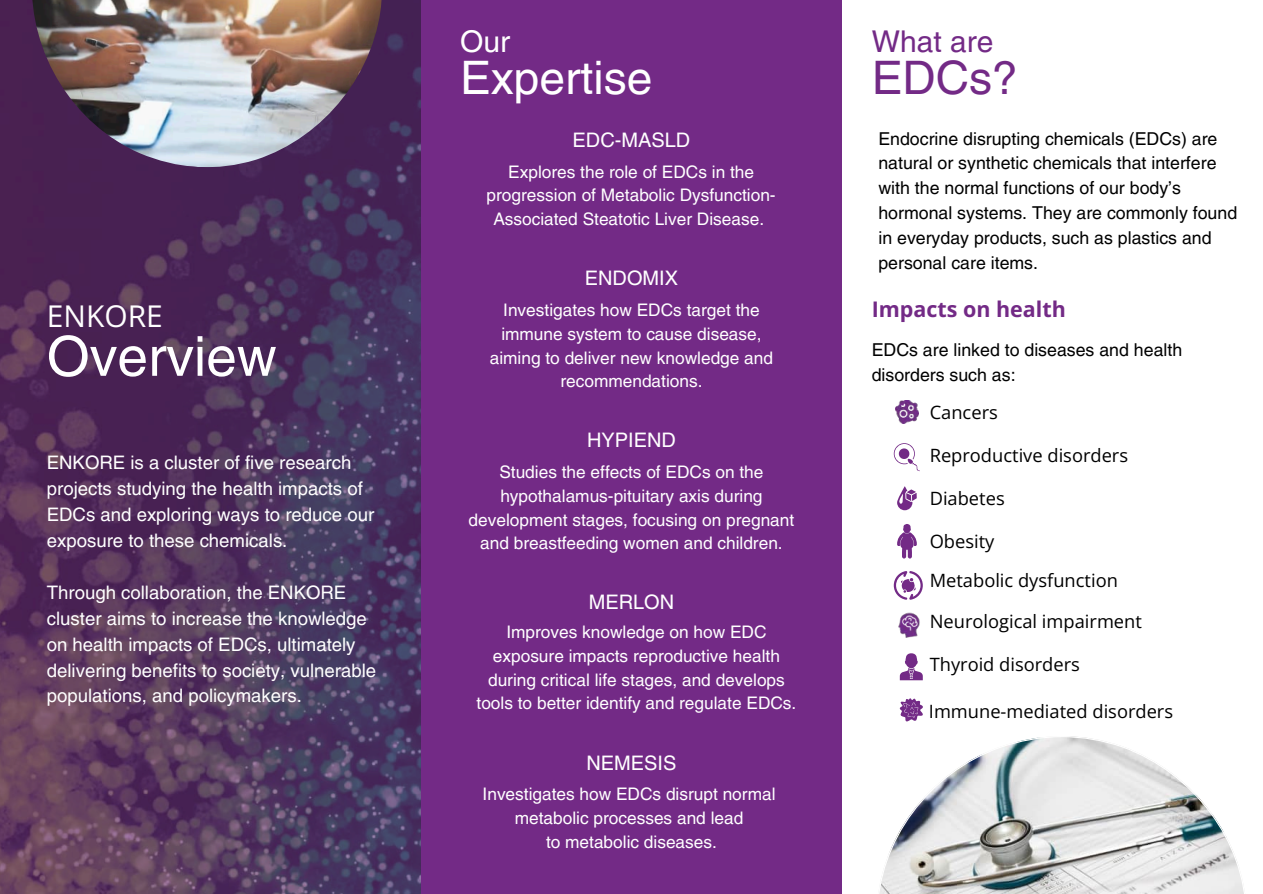
<style>
.page{position:relative;width:1263px;height:894px;background:#fff}
.page>*{position:absolute;margin:0;border:0;box-sizing:border-box;transform-origin:0 0}
.t1{font:55.2px "Helvetica LT Pro";color:#fff}
.t2{font:46.2px "Helvetica LT Pro";color:#fff}
.t3{font:46.2px "Helvetica LT Pro";color:#732a86}
.t4{font:30px "Helvetica LT Pro";color:#732a86}
.t5{font:30px "Open Sans";color:#fff}
.t6{font:30px "Helvetica LT Pro";color:#fff}
.t7{font:700 21.45px "Open Sans";color:#732a86}
.t8{font:19.95px "Helvetica LT Pro";color:#fff}
.t9{font:18.6px/25.8px "Helvetica LT Pro";color:#fff}
.t10{font:18.3px "Open Sans";color:#000}
.t11{font:17.7px/24.8px "Helvetica LT Pro";color:#000}
.t12{font:17.25px/23.7px "Helvetica LT Pro";color:#fff;text-align:center}
</style>
<div class="page">
<div style="left:0;top:0;width:1263px;height:893px;background:#732a86"></div>
<div style="left:842px;top:0;width:421px;height:893px;background:#fff"></div>
<svg style="left:879px;top:736px;width:365px;height:157px"></svg>
<img style="left:0;top:0;width:421px;height:893px">
<img style="left:29px;top:0;width:356px;height:168px">
<img style="left:898px;top:612px;width:22px;height:26px">
<svg style="left:900px;top:653px;width:22px;height:27px"></svg>
<svg style="left:894px;top:443px;width:26px;height:28px"></svg>
<img style="left:896px;top:400px;width:22px;height:23px">
<svg style="left:897px;top:486px;width:19px;height:24px"></svg>
<svg style="left:897px;top:524px;width:20px;height:34px"></svg>
<svg style="left:894px;top:571px;width:29px;height:28px"></svg>
<svg style="left:900px;top:698px;width:23px;height:23px"></svg>
<p class="t6" style="left:460px;top:31px;width:51px">Our</p>
<p class="t2" style="left:460px;top:61px;width:194px">Expertise</p>
<h6 class="t4" style="left:872px;top:31px;width:123px">What are</h6>
<h6 class="t3" style="left:872px;top:61px;width:148px">EDCs?</h6>
<p class="t11" style="left:878px;top:128px;width:360px">Endocrine disrupting chemicals (EDCs) are natural or synthetic chemicals that interfere with the normal functions of our body’s hormonal systems. They are commonly found in everyday products, such as plastics and personal care items.</p>
<p class="t8" style="left:573px;top:132px;width:119px">EDC-MASLD</p>
<p class="t12" style="left:487px;top:161px;width:291px">Explores the role of EDCs in the progression of Metabolic Dysfunction-<br>Associated Steatotic Liver Disease.</p>
<p class="t8" style="left:585px;top:271px;width:95px">ENDOMIX</p>
<p class="t12" style="left:490px;top:300px;width:285px">Investigates how EDCs target the immune system to cause disease, aiming to deliver new knowledge and recommendations.</p>
<p class="t5" style="left:47px;top:294px;width:117px">ENKORE</p>
<p class="t7" style="left:872px;top:294px;width:196px">Impacts on health</p>
<p class="t1" style="left:47px;top:336px;width:231px">Overview</p>
<p class="t11" style="left:872px;top:339px;width:312px">EDCs are linked to diseases and health</p>
<p class="t11" style="left:872px;top:363px;width:145px">disorders such as:</p>
<p class="t9" style="left:47px;top:451px;width:329px">ENKORE is a cluster of five research projects studying the health impacts of EDCs and exploring ways to reduce our exposure to these chemicals.</p>
<p class="t9" style="left:47px;top:581px;width:331px">Through collaboration, the ENKORE cluster aims to increase the knowledge on health impacts of EDCs, ultimately delivering benefits to society, vulnerable populations, and policymakers.</p>
<h4 class="t8" style="left:587px;top:433px;width:90px">HYPIEND</h4>
<p class="t12" style="left:469px;top:462px;width:327px">Studies the effects of EDCs on the hypothalamus-pituitary axis during development stages, focusing on pregnant and breastfeeding women and children.</p>
<p class="t8" style="left:589px;top:595px;width:87px">MERLON</p>
<p class="t12" style="left:477px;top:622px;width:321px">Improves knowledge on how EDC exposure impacts reproductive health during critical life stages, and develops tools to better identify and regulate EDCs.</p>
<p class="t8" style="left:586px;top:755px;width:91px">NEMESIS</p>
<p class="t12" style="left:483px;top:784px;width:294px">Investigates how EDCs disrupt normal</p>
<p class="t12" style="left:515px;top:807px;width:230px">metabolic processes and lead</p>
<p class="t12" style="left:546px;top:831px;width:172px">to metabolic diseases.</p>
<h3 class="t10" style="left:930px;top:399px;width:70px">Cancers</h3>
<h1 class="t10" style="left:930px;top:442px;width:200px">Reproductive disorders</h1>
<p class="t10" style="left:930px;top:485px;width:77px">Diabetes</p>
<p class="t10" style="left:930px;top:528px;width:66px">Obesity</p>
<h2 class="t10" style="left:930px;top:567px;width:190px">Metabolic dysfunction</h2>
<p class="t10" style="left:930px;top:608px;width:214px">Neurological impairment</p>
<p class="t10" style="left:930px;top:651px;width:152px">Thyroid disorders</p>
<p class="t10" style="left:929px;top:697px;width:246px">Immune-mediated disorders</p>
</div>
